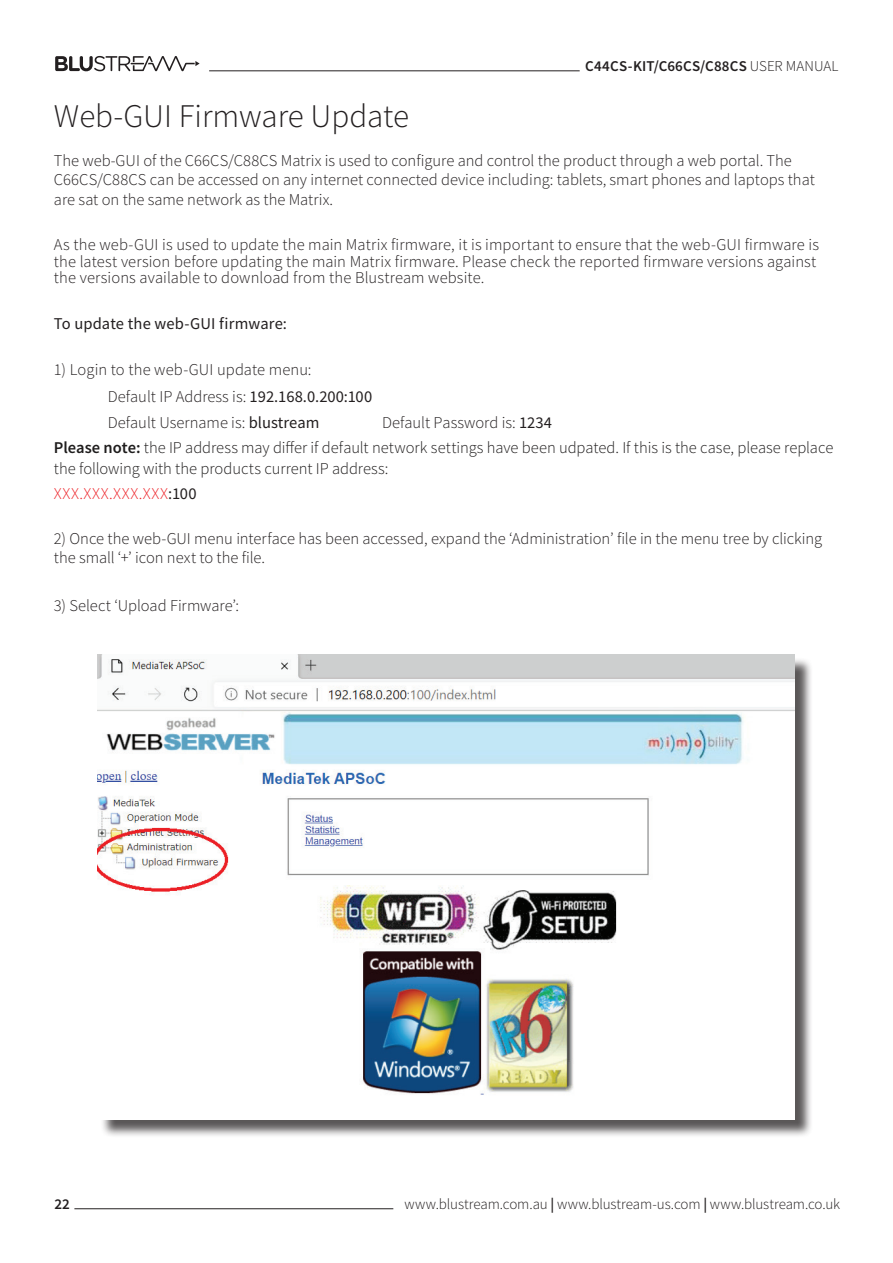
<style>
.page{position:relative;width:893px;height:1263px;background:#fff}
.page>*{position:absolute;margin:0;border:0;box-sizing:border-box;transform-origin:0 0}
.t1{font:300 33px "Source Sans Pro";color:#231f20}
.t2{font:300 16.5px/19.5px "Source Sans Pro";color:#231f20}
.t3{font:300 16.5px/25.2px "Source Sans Pro";color:#1f1d1d}
.t4{font:16.5px "Source Sans Pro";letter-spacing:.005em;color:#231f20}
.t5{font:300 15px "Source Sans Pro";letter-spacing:-.01em;color:#231f20}
.t6{font:600 15px "Source Sans Pro";letter-spacing:.015em;color:#231f20}
.s1{font-weight:300}
.s2{font-weight:400}
.s3{color:#231f20}
.s4{font-weight:400;color:#231f20}
.s5{font-weight:600}
.s6{color:#ed1f25}
</style>
<div class="page">
<svg style="left:55px;top:56px;width:145px;height:16px"></svg>
<hr style="left:209px;top:71px;width:371px;height:1px;background:#231f20">
<hr style="left:74px;top:1208px;width:319px;height:1px;background:#231f20">
<div style="left:100px;top:657px;width:713px;height:481px;background:#231f20;opacity:.75"></div>
<img style="left:97px;top:655px;width:697px;height:464px">
<p class="t6" style="left:585px;top:56px;width:255px">C44CS-KIT/C66CS/C88CS <span class="s1">USER MANUAL</span></p>
<h1 class="t1" style="left:54px;top:96px;width:357px">Web-GUI Firmware Update</h1>
<p class="t2" style="left:54px;top:150px;width:762px">The web-GUI of the C66CS/C88CS Matrix is used to configure and control the product through a web portal. The<br>C66CS/C88CS can be accessed on any internet connected device including: tablets, smart phones and laptops that are sat on the same network as the Matrix.</p>
<p class="t2" style="left:54px;top:237px;width:767px;line-height:16.5px">As the web-GUI is used to update the main Matrix firmware, it is important to ensure that the web-GUI firmware is the latest version before updating the main Matrix firmware. Please check the reported firmware versions against the versions available to download from the Blustream website.</p>
<p class="t4" style="left:54px;top:313px;width:235px">To update the web-GUI firmware:</p>
<p class="t2" style="left:108px;top:356px;width:266px;line-height:27.3px;text-indent:-54px">1) Login to the web-GUI update menu:<br>Default IP Address is: <span class="s2">192.168.0.200:100</span></p>
<p class="t2" style="left:108px;top:412px;width:213px">Default Username is: <span class="s2">blustream</span></p>
<p class="t3" style="left:54px;top:409px;width:781px;text-indent:328px"><span class="s3">Default Password is:</span> <span class="s4">1234<br></span><span class="s5">Please note:</span> the IP address may differ if default network settings have been udpated. If this is the case, please replace</p>
<p class="t3" style="left:54px;top:456px;width:336px">the following with the products current IP address:<br><span class="s6">XXX.XXX.XXX.XXX</span><span class="s4">:100</span></p>
<p class="t2" style="left:54px;top:528px;width:770px">2) Once the web-GUI menu interface has been accessed, expand the ‘Administration’ file in the menu tree by clicking the small ‘+’ icon next to the file.</p>
<p class="t2" style="left:54px;top:595px;width:187px">3) Select ‘Upload Firmware’:</p>
<p class="t6" style="left:55px;top:1194px;width:17px">22</p>
<p class="t5" style="left:405px;top:1195px;width:437px">www.blustream.com.au <span class="s5">|</span> www.blustream-us.com <span class="s5">|</span> www.blustream.co.uk</p>
</div>
